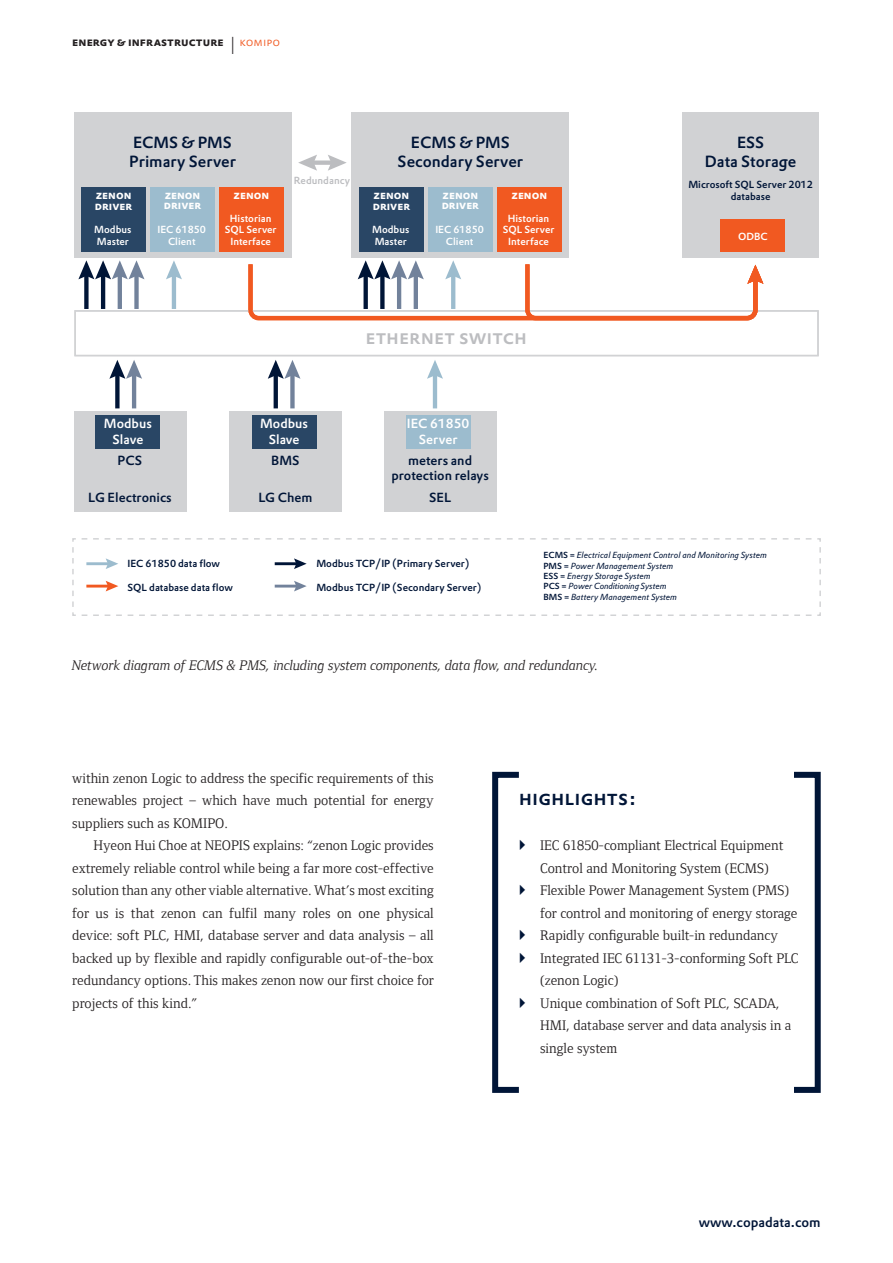
<style>
.page{position:relative;width:893px;height:1263px;background:#fff}
.page>*{position:absolute;margin:0;border:0;box-sizing:border-box;transform-origin:0 0}
.headline_in_factbox{font:500 21px "DTL Prokyon TOT Caps";color:#001537}
.t1{font:500 20.1px "DTL Prokyon TOT Caps";color:#bcbdc0}
.t2{font:500 15.9px/19px "DTL Prokyon TOT";color:#001537;text-align:center}
.copy_indent_ENGLISH{font:14.25px/22.5px "Foundry Form Serif";color:#231f20}
.Caption_left{font:14.25px "Foundry Form Serif Italic OSF";color:#231f20}
.t3{font:500 13.5px "DTL Prokyon TOT";color:#001537}
.t4{font:500 12.9px/15.6px "DTL Prokyon TOT";color:#001537;text-align:center}
.t5{font:500 12.9px/15.6px "DTL Prokyon TOT";color:#fff;text-align:center}
.t6{font:700 12px "DTL Prokyon TOT Caps";letter-spacing:.005em;color:#231f20}
.t7{font:700 11.55px/10.5px "DTL Prokyon TOT Caps";color:#fff}
.t8{font:500 10.05px/12.1px "DTL Prokyon TOT";color:#001537;text-align:center}
.t9{font:500 10.05px/11.6px "DTL Prokyon TOT";color:#fff;text-align:center}
.t10{font:500 10.05px "DTL Prokyon TOT";color:#bcbdc0}
.t11{font:italic 8.7px/10.4px "DTL Prokyon TOT";color:#001537}
.s1{font-weight:300;font-size:24px}
.s2{font-weight:300;color:#f15921}
.s3{font-weight:500;font-style:normal}
</style>
<div class="page">
<div style="left:791px;top:772px;width:30px;height:321px;border:6px solid #001537"></div>
<div style="left:492px;top:772px;width:30px;height:321px;border:6px solid #001537"></div>
<div style="left:74px;top:411px;width:113px;height:101px;background:#d1d2d4"></div>
<div style="left:229px;top:411px;width:113px;height:101px;background:#d1d2d4"></div>
<div style="left:384px;top:411px;width:112px;height:101px;background:#d1d2d4"></div>
<div style="left:352px;top:113px;width:217px;height:145px;background:#d1d2d4"></div>
<div style="left:683px;top:113px;width:136px;height:145px;background:#d1d2d4"></div>
<div style="left:96px;top:415px;width:64px;height:33px;background:#294665"></div>
<div style="left:359px;top:187px;width:65px;height:64px;background:#294665"></div>
<div style="left:428px;top:187px;width:65px;height:64px;background:#9cbcce"></div>
<div style="left:497px;top:187px;width:65px;height:64px;background:#f15921"></div>
<div style="left:74px;top:113px;width:217px;height:145px;background:#d1d2d4"></div>
<div style="left:81px;top:187px;width:65px;height:64px;background:#294665"></div>
<div style="left:150px;top:187px;width:65px;height:64px;background:#9cbcce"></div>
<div style="left:219px;top:187px;width:65px;height:64px;background:#f15921"></div>
<div style="left:252px;top:415px;width:65px;height:33px;background:#294665"></div>
<div style="left:406px;top:415px;width:65px;height:33px;background:#9cbcce"></div>
<div style="left:720px;top:219px;width:65px;height:32px;background:#f15921"></div>
<div style="left:84px;top:273px;width:5px;height:36px;background:#001537"></div>
<hr style="left:101px;top:273px;width:4px;height:36px;background:#001537">
<hr style="left:118px;top:273px;width:4px;height:36px;background:#72829b">
<div style="left:115px;top:373px;width:5px;height:35px;background:#001537"></div>
<hr style="left:132px;top:373px;width:4px;height:35px;background:#72829b">
<svg style="left:109px;top:360px;width:33px;height:19px"></svg>
<svg style="left:274px;top:379px;width:4px;height:29px"></svg>
<div style="left:290px;top:373px;width:5px;height:35px;background:#72829b"></div>
<svg style="left:268px;top:360px;width:32px;height:19px"></svg>
<hr style="left:433px;top:373px;width:4px;height:35px;background:#9cbcce">
<svg style="left:427px;top:360px;width:16px;height:19px"></svg>
<div style="left:134px;top:273px;width:5px;height:36px;background:#72829b"></div>
<svg style="left:78px;top:260px;width:67px;height:19px"></svg>
<hr style="left:172px;top:273px;width:4px;height:36px;background:#9cbcce">
<svg style="left:166px;top:260px;width:16px;height:19px"></svg>
<div style="left:311px;top:160px;width:23px;height:5px;background:#bcbdc0"></div>
<svg style="left:328px;top:155px;width:19px;height:16px"></svg>
<svg style="left:298px;top:155px;width:19px;height:16px"></svg>
<div style="left:74px;top:310px;width:745px;height:46px;border:1px solid #d1d2d4"></div>
<svg style="left:246px;top:260px;width:517px;height:61px"></svg>
<svg style="left:72px;top:538px;width:749px;height:78px"></svg>
<svg style="left:520px;top:840px;width:2px;height:10px"></svg>
<svg style="left:520px;top:885px;width:2px;height:10px"></svg>
<svg style="left:520px;top:930px;width:2px;height:10px"></svg>
<svg style="left:520px;top:952px;width:2px;height:11px"></svg>
<svg style="left:520px;top:997px;width:2px;height:11px"></svg>
<p class="t6" style="left:72px;top:34px;width:210px">energy &amp; infrastructure <span class="s1">I</span> <span class="s2">komipo</span></p>
<p class="t2" style="left:129px;top:133px;width:108px;text-align:left">ECMS &amp; PMS<br>Primary Server</p>
<p class="t2" style="left:398px;top:133px;width:127px">ECMS &amp; PMS<br>Secondary Server</p>
<p class="t10" style="left:294px;top:174px;width:58px">Redundancy</p>
<p class="t7" style="left:95px;top:190px;width:39px">zenon driver</p>
<p class="t7" style="left:164px;top:190px;width:39px;line-height:10.1px">zenon driver</p>
<p class="t7" style="left:234px;top:190px;width:37px">zenon</p>
<p class="t7" style="left:373px;top:190px;width:39px">zenon driver</p>
<p class="t7" style="left:442px;top:190px;width:39px;line-height:10.1px">zenon driver</p>
<p class="t7" style="left:511px;top:190px;width:37px">zenon</p>
<p class="t9" style="left:94px;top:224px;width:39px;text-align:left">Modbus<br>Master</p>
<p class="t9" style="left:157px;top:224px;width:50px">IEC 61850<br>Client</p>
<p class="t9" style="left:225px;top:212px;width:53px">Historian<br>SQL Server<br>Interface</p>
<p class="t9" style="left:372px;top:224px;width:39px;text-align:left">Modbus<br>Master</p>
<p class="t9" style="left:435px;top:224px;width:50px">IEC 61850<br>Client</p>
<p class="t9" style="left:503px;top:212px;width:53px">Historian<br>SQL Server<br>Interface</p>
<p class="t1" style="left:365px;top:324px;width:163px">ethernet switch</p>
<p class="t5" style="left:104px;top:416px;width:49px">Modbus<br>Slave</p>
<p class="t4" style="left:118px;top:452px;width:26px">PCS</p>
<p class="t4" style="left:88px;top:490px;width:85px">LG Electronics</p>
<p class="t5" style="left:260px;top:416px;width:49px">Modbus<br>Slave</p>
<p class="t5" style="left:407px;top:416px;width:64px">IEC 61850<br>Server</p>
<p class="t4" style="left:271px;top:452px;width:30px">BMS</p>
<p class="t4" style="left:258px;top:490px;width:56px">LG Chem</p>
<p class="t4" style="left:391px;top:452px;width:99px">meters and protection relays</p>
<p class="t4" style="left:429px;top:490px;width:24px">SEL</p>
<p class="t2" style="left:705px;top:133px;width:93px">ESS<br>Data Storage</p>
<p class="t8" style="left:688px;top:178px;width:126px">Microsoft SQL Server 2012 database</p>
<p class="t9" style="left:738px;top:231px;width:31px">ODBC</p>
<p class="t8" style="left:128px;top:557px;width:94px">IEC 61850 data flow</p>
<p class="t8" style="left:128px;top:581px;width:107px">SQL database data flow</p>
<p class="t8" style="left:316px;top:557px;width:155px">Modbus TCP/IP (Primary Server)</p>
<p class="t8" style="left:316px;top:581px;width:166px">Modbus TCP/IP (Secondary Server)</p>
<p class="t11" style="left:543px;top:550px;width:225px"><span class="s3">ECMS =</span> Electrical Equipment Control and Monitoring System <span class="s3">PMS =</span> Power Management System<br><span class="s3">ESS =</span> Energy Storage System<br><span class="s3">PCS =</span> Power Conditioning System<br><span class="s3">BMS =</span> Battery Management System</p>
<p class="Caption_left" style="left:72px;top:657px;width:528px">Network diagram of ECMS &amp; PMS, including system components, data flow, and redundancy.</p>
<p class="copy_indent_ENGLISH" style="left:72px;top:767px;width:363px;text-align:justify">within zenon Logic to address the specific requirements of this renewables project – which have much potential for energy suppliers such as KOMIPO.</p>
<p class="copy_indent_ENGLISH" style="left:72px;top:834px;width:363px;text-align:justify;text-indent:21px">Hyeon Hui Choe at NEOPIS explains: “zenon Logic provides extremely reliable control while being a far more cost-effective solution than any other viable alternative. What’s most exciting for us is that zenon can fulfil many roles on one physical device: soft PLC, HMI, database server and data analysis – all backed up by flexible and rapidly configurable out-of-the-box redundancy options. This makes zenon now our first choice for projects of this kind.”</p>
<p class="headline_in_factbox" style="left:519px;top:784px;width:119px">Highlights:</p>
<p class="copy_indent_ENGLISH" style="left:540px;top:834px;width:245px">IEC 61850-compliant Electrical Equipment<br>Control and Monitoring System (ECMS)</p>
<p class="copy_indent_ENGLISH" style="left:540px;top:879px;width:259px">Flexible Power Management System (PMS) for control and monitoring of energy storage</p>
<p class="copy_indent_ENGLISH" style="left:540px;top:924px;width:239px">Rapidly configurable built-in redundancy</p>
<p class="copy_indent_ENGLISH" style="left:540px;top:947px;width:260px">Integrated IEC 61131-3-conforming Soft PLC (zenon Logic)</p>
<p class="copy_indent_ENGLISH" style="left:540px;top:992px;width:253px">Unique combination of Soft PLC, SCADA,<br>HMI, database server and data analysis in a single system</p>
<p class="t3" style="left:699px;top:1213px;width:124px">www.copadata.com</p>
</div>
